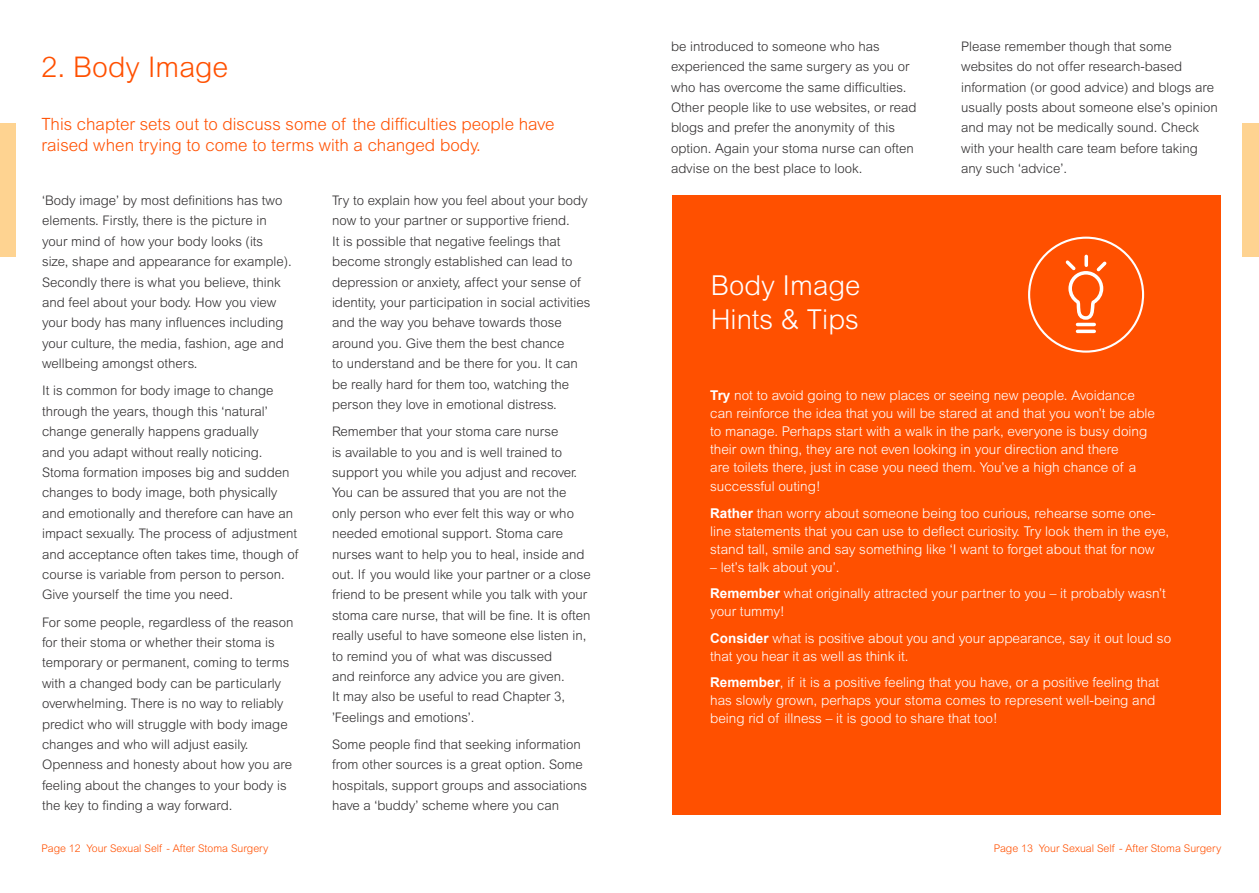
<style>
.page{position:relative;width:1259px;height:893px;background:#fff}
.page>*{position:absolute;margin:0;border:0;box-sizing:border-box;transform-origin:0 0}
.t1{font:300 28.5px "Arial MT Std";color:#ff5000}
.t2{font:300 27.45px "Arial MT Std";color:#fff}
.t3{font:300 16.95px/21.1px "Arial MT Std";color:#ff5000}
.t4{font:300 13.5px/18px "Arial MT Std";color:#fff}
.t5{font:300 13.2px/20.4px "Arial MT Std";color:#312f30}
.t6{font:300 10.65px "Arial MT Std";color:#ff5000}
.t7{font:300 10.5px "Arial MT Std";color:#ff5000}
.s1{font-family:"Arial";font-weight:700}
</style>
<div class="page">
<div style="left:672px;top:195px;width:548px;height:619px;background:#ff5000"></div>
<div style="left:1028px;top:237px;width:116px;height:116px;border:2px solid #fff;border-radius:50%"></div>
<svg style="left:1065px;top:254px;width:42px;height:80px"></svg>
<div style="left:1242px;top:123px;width:17px;height:133px;background:#fed391"></div>
<div style="left:0;top:123px;width:16px;height:133px;background:#fed391"></div>
<p class="t1" style="left:42px;top:51px;width:188px">2. Body Image</p>
<p class="t3" style="left:42px;top:114px;width:514px">This chapter sets out to discuss some of the difficulties people have raised when trying to come to terms with a changed body.</p>
<p class="t5" style="left:42px;top:190px;width:251px">‘Body image’ by most definitions has two elements. Firstly, there is the picture in your mind of how your body looks (its size, shape and appearance for example).<br>Secondly there is what you believe, think and feel about your body. How you view your body has many influences including your culture, the media, fashion, age and wellbeing amongst others.</p>
<p class="t5" style="left:42px;top:380px;width:258px">It is common for body image to change through the years, though this ‘natural’ change generally happens gradually<br>and you adapt without really noticing.<br>Stoma formation imposes big and sudden changes to body image, both physically and emotionally and therefore can have an impact sexually. The process of adjustment and acceptance often takes time, though of course is variable from person to person.<br>Give yourself the time you need.</p>
<p class="t5" style="left:42px;top:612px;width:253px">For some people, regardless of the reason for their stoma or whether their stoma is temporary or permanent, coming to terms with a changed body can be particularly overwhelming. There is no way to reliably predict who will struggle with body image changes and who will adjust easily.<br>Openness and honesty about how you are feeling about the changes to your body is the key to finding a way forward.</p>
<p class="t5" style="left:332px;top:190px;width:260px">Try to explain how you feel about your body now to your partner or supportive friend.<br>It is possible that negative feelings that become strongly established can lead to depression or anxiety, affect your sense of identity, your participation in social activities and the way you behave towards those around you. Give them the best chance<br>to understand and be there for you. It can be really hard for them too, watching the person they love in emotional distress.</p>
<p class="t5" style="left:332px;top:421px;width:260px">Remember that your stoma care nurse<br>is available to you and is well trained to support you while you adjust and recover.<br>You can be assured that you are not the only person who ever felt this way or who needed emotional support. Stoma care nurses want to help you to heal, inside and out. If you would like your partner or a close friend to be present while you talk with your stoma care nurse, that will be fine. It is often really useful to have someone else listen in, to remind you of what was discussed<br>and reinforce any advice you are given.<br>It may also be useful to read Chapter 3, ’Feelings and emotions’.</p>
<p class="t5" style="left:332px;top:734px;width:256px">Some people find that seeking information from other sources is a great option. Some hospitals, support groups and associations have a ‘buddy’ scheme where you can</p>
<p class="t5" style="left:671px;top:36px;width:247px">be introduced to someone who has experienced the same surgery as you or who has overcome the same difficulties.<br>Other people like to use websites, or read blogs and prefer the anonymity of this option. Again your stoma nurse can often advise on the best place to look.</p>
<p class="t5" style="left:961px;top:36px;width:258px">Please remember though that some websites do not offer research-based information (or good advice) and blogs are usually posts about someone else’s opinion and may not be medically sound. Check with your health care team before taking any such ‘advice’.</p>
<p class="t2" style="left:710px;top:270px;width:151px">Body Image</p>
<p class="t2" style="left:710px;top:303px;width:150px">Hints &amp; Tips</p>
<p class="t4" style="left:710px;top:386px;width:446px"><span class="s1">Try</span> not to avoid going to new places or seeing new people. Avoidance can reinforce the idea that you will be stared at and that you won’t be able to manage. Perhaps start with a walk in the park, everyone is busy doing their own thing, they are not even looking in your direction and there<br>are toilets there, just in case you need them. You’ve a high chance of a successful outing!</p>
<p class="t4" style="left:710px;top:504px;width:460px"><span class="s1">Rather</span> than worry about someone being too curious, rehearse some one&shy;line statements that you can use to deflect curiosity. Try look them in the eye, stand tall, smile and say something like ‘I want to forget about that for now</p>
<p class="t4" style="left:710px;top:558px;width:131px">– let’s talk about you’.</p>
<p class="t4" style="left:710px;top:584px;width:457px"><span class="s1">Remember</span> what originally attracted your partner to you – it probably wasn’t your tummy!</p>
<p class="t4" style="left:710px;top:629px;width:462px"><span class="s1">Consider</span> what is positive about you and your appearance, say it out loud so that you hear it as well as think it.</p>
<p class="t4" style="left:710px;top:673px;width:450px"><span class="s1">Remember</span>, if it is a positive feeling that you have, or a positive feeling that has slowly grown, perhaps your stoma comes to represent well-being and being rid of illness – it is good to share that too!</p>
<p class="t7" style="left:42px;top:842px;width:228px">Page 12 Your Sexual Self - After Stoma Surgery</p>
<p class="t6" style="left:993px;top:842px;width:229px">Page 13 Your Sexual Self - After Stoma Surgery</p>
</div>
